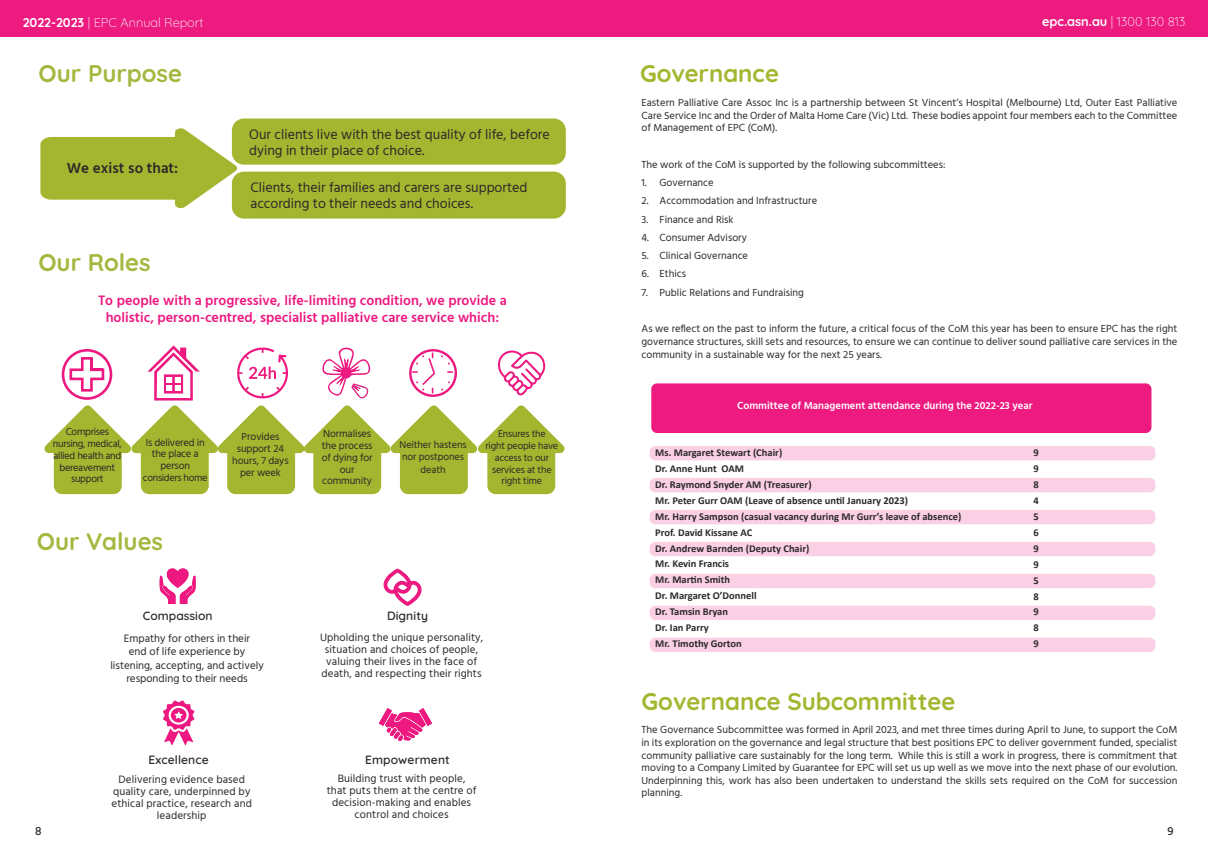
<style>
.page{position:relative;width:1208px;height:859px;background:#fff}
.page>*{position:absolute;margin:0;border:0;box-sizing:border-box;transform-origin:0 0}
.t1{font:700 24px "Quicksand";color:#a4b62f}
.t2{font:700 24px "Quicksand";color:#a5b73f}
.t3{font:600 15px "Hind Vadodara";color:#2b292a}
.t4{font:14px/16px "Hind Vadodara";color:#2b292a}
.t5{font:600 14px/17px "Hind Vadodara";color:#ed1880;text-align:center}
.t6{font:300 12.8px "Quicksand";color:#fff}
.t7{font:600 12px "Quicksand";letter-spacing:.01em;color:#2b292a}
.t8{font:500 12px "Hind Vadodara";color:#2b292a}
.t9{font:11px/12px "Hind Vadodara";letter-spacing:.01em;color:#2b292a;text-align:center}
.t10{font:10.5px/12.6px "Hind Vadodara";color:#2b292a;text-align:justify}
.t11{font:700 10.5px/15.9px "Calibri";color:#2b292a}
.t12{font:600 10.5px "Hind Vadodara";color:#fff}
.t13{font:10.5px/11.8px "Hind Vadodara";letter-spacing:-.02em;color:#2b292a;text-align:center}
.t14{font:10.3px/11.8px "Hind Vadodara";letter-spacing:-.03em;color:#2b292a;text-align:center}
.t15{font:10.2px/11.8px "Hind Vadodara";letter-spacing:-.01em;color:#2b292a}
.t16{font:10.2px "Hind Vadodara";letter-spacing:-.03em;color:#2b292a}
.t17{font:10.1px/11.8px "Hind Vadodara";letter-spacing:-.02em;color:#2b292a;text-align:center}
.s1{font-weight:700}
</style>
<div class="page">
<div style="left:0;top:0;width:604px;height:37px;background:#ed1a80"></div>
<div style="left:604px;top:0;width:604px;height:37px;background:#ed1a80"></div>
<div style="left:232px;top:119px;width:334px;height:46px;background:#a4b62f;border-radius:12px"></div>
<div style="left:232px;top:172px;width:334px;height:47px;background:#a4b62f;border-radius:12px"></div>
<svg style="left:160px;top:568px;width:36px;height:36px"></svg>
<svg style="left:383px;top:568px;width:39px;height:38px"></svg>
<svg style="left:163px;top:700px;width:31px;height:45px"></svg>
<svg style="left:379px;top:708px;width:53px;height:33px"></svg>
<svg style="left:40px;top:128px;width:198px;height:80px"></svg>
<svg style="left:44px;top:345px;width:521px;height:149px"></svg>
<div style="left:651px;top:383px;width:500px;height:50px;background:#ed1a80;border-radius:6px"></div>
<div style="left:649px;top:574px;width:506px;height:14px;background:#fbcfe4;border-radius:6px"></div>
<div style="left:649px;top:542px;width:506px;height:14px;background:#fbcfe4;border-radius:6px"></div>
<div style="left:649px;top:446px;width:506px;height:14px;background:#fbcfe4;border-radius:6px"></div>
<div style="left:649px;top:478px;width:506px;height:14px;background:#fbcfe4;border-radius:6px"></div>
<div style="left:649px;top:510px;width:506px;height:14px;background:#fbcfe4;border-radius:6px"></div>
<div style="left:649px;top:606px;width:506px;height:14px;background:#fbcfe4;border-radius:6px"></div>
<div style="left:649px;top:638px;width:506px;height:14px;background:#fbcfe4;border-radius:6px"></div>
<p class="t6" style="left:23px;top:17px;width:182px"><span class="s1">2022-2023</span> | EPC Annual Report</p>
<p class="t6" style="left:1042px;top:16px;width:145px"><span class="s1">epc.asn.au</span> | 1300 130 813</p>
<h1 class="t2" style="left:39px;top:65px;width:145px">Our Purpose</h1>
<h2 class="t3" style="left:67px;top:161px;width:113px">We exist so that:</h2>
<h1 class="t2" style="left:38px;top:243px;width:114px">Our Roles</h1>
<h3 class="t4" style="left:249px;top:127px;width:302px">Our clients live with the best quality of life, before dying in their place of choice.</h3>
<h3 class="t4" style="left:250px;top:180px;width:278px">Clients, their families and carers are supported according to their needs and choices.</h3>
<h3 class="t5" style="left:98px;top:293px;width:410px">To people with a progressive, life-limiting condition, we provide a holistic, person-centred, specialist palliative care service which:</h3>
<p class="t14" style="left:53px;top:426px;width:70px">Comprises nursing, medical, allied health and bereavement support</p>
<p class="t13" style="left:146px;top:436px;width:60px">Is delivered in the place a person</p>
<p class="t16" style="left:143px;top:470px;width:66px">considers home</p>
<h1 class="t2" style="left:37px;top:532px;width:128px">Our Values</h1>
<p class="t10" style="left:232px;top:431px;width:58px;line-height:11.8px;text-align:center">Provides support 24 hours, 7 days per week</p>
<p class="t10" style="left:322px;top:428px;width:52px;line-height:11.8px;text-align:center">Normalises the process of dying for our community</p>
<p class="t15" style="left:399px;top:439px;width:69px">Neither hastens nor postpones</p>
<p class="t15" style="left:420px;top:464px;width:26px">death</p>
<p class="t17" style="left:485px;top:428px;width:74px">Ensures the<br>right people have access to our services at the right time</p>
<p class="t7" style="left:143px;top:611px;width:71px">Compassion</p>
<p class="t7" style="left:387px;top:611px;width:43px">Dignity</p>
<p class="t9" style="left:110px;top:632px;width:155px;line-height:13.2px">Empathy for others in their<br>end of life experience by listening, accepting, and actively responding to their needs</p>
<p class="t9" style="left:320px;top:632px;width:165px">Upholding the unique personality, situation and choices of people, valuing their lives in the face of death, and respecting their rights</p>
<p class="t7" style="left:148px;top:755px;width:62px">Excellence</p>
<p class="t7" style="left:365px;top:755px;width:86px">Empowerment</p>
<p class="t9" style="left:111px;top:773px;width:142px">Delivering evidence based quality care, underpinned by ethical practice, research and leadership</p>
<p class="t9" style="left:327px;top:772px;width:151px">Building trust with people, that puts them at the centre of decision-making and enables control and choices</p>
<h1 class="t1" style="left:640px;top:65px;width:140px">Governance</h1>
<p class="t10" style="left:641px;top:96px;width:537px">Eastern Palliative Care Assoc Inc is a partnership between St Vincent’s Hospital (Melbourne) Ltd, Outer East Palliative Care Service Inc and the Order of Malta Home Care (Vic) Ltd. These bodies appoint four members each to the Committee of Management of EPC (CoM).</p>
<p class="t10" style="left:641px;top:158px;width:305px">The work of the CoM is supported by the following subcommittees:</p>
<p class="t10" style="left:641px;top:176px;width:74px">1. Governance</p>
<p class="t10" style="left:641px;top:195px;width:177px">2. Accommodation and Infrastructure</p>
<p class="t10" style="left:641px;top:213px;width:93px">3. Finance and Risk</p>
<p class="t10" style="left:641px;top:231px;width:107px">4. Consumer Advisory</p>
<p class="t10" style="left:641px;top:249px;width:108px">5. Clinical Governance</p>
<p class="t10" style="left:641px;top:268px;width:46px">6. Ethics</p>
<p class="t10" style="left:641px;top:286px;width:164px">7. Public Relations and Fundraising</p>
<p class="t10" style="left:641px;top:322px;width:537px">As we reflect on the past to inform the future, a critical focus of the CoM this year has been to ensure EPC has the right governance structures, skill sets and resources, to ensure we can continue to deliver sound palliative care services in the community in a sustainable way for the next 25 years.</p>
<p class="t12" style="left:737px;top:401px;width:297px">Committee of Management attendance during the 2022-23 year</p>
<p class="t11" style="left:655px;top:445px;width:307px">Ms. Margaret Stewart (Chair)<br>Dr. Anne Hunt OAM<br>Dr. Raymond Snyder AM (Treasurer)<br>Mr. Peter Gurr OAM (Leave of absence until January 2023)<br>Mr. Harry Sampson (casual vacancy during Mr Gurr’s leave of absence)<br>Prof. David Kissane AC<br>Dr. Andrew Barnden (Deputy Chair)<br>Mr. Kevin Francis<br>Mr. Martin Smith<br>Dr. Margaret O’Donnell<br>Dr. Tamsin Bryan<br>Dr. Ian Parry<br>Mr. Timothy Gorton</p>
<p class="t11" style="left:1033px;top:446px;width:7px;text-align:justify">9<br>9<br>8<br>4<br>5<br>6<br>9<br>9<br>5<br>8<br>9<br>8<br>9</p>
<h1 class="t1" style="left:641px;top:692px;width:315px">Governance Subcommittee</h1>
<p class="t10" style="left:641px;top:724px;width:537px">The Governance Subcommittee was formed in April 2023, and met three times during April to June, to support the CoM in its exploration on the governance and legal structure that best positions EPC to deliver government funded, specialist community palliative care sustainably for the long term. While this is still a work in progress, there is commitment that moving to a Company Limited by Guarantee for EPC will set us up well as we move into the next phase of our evolution.<br>Underpinning this, work has also been undertaken to understand the skills sets required on the CoM for succession planning.</p>
<p class="t8" style="left:35px;top:827px;width:8px">8</p>
<p class="t8" style="left:1167px;top:827px;width:8px">9</p>
</div>
